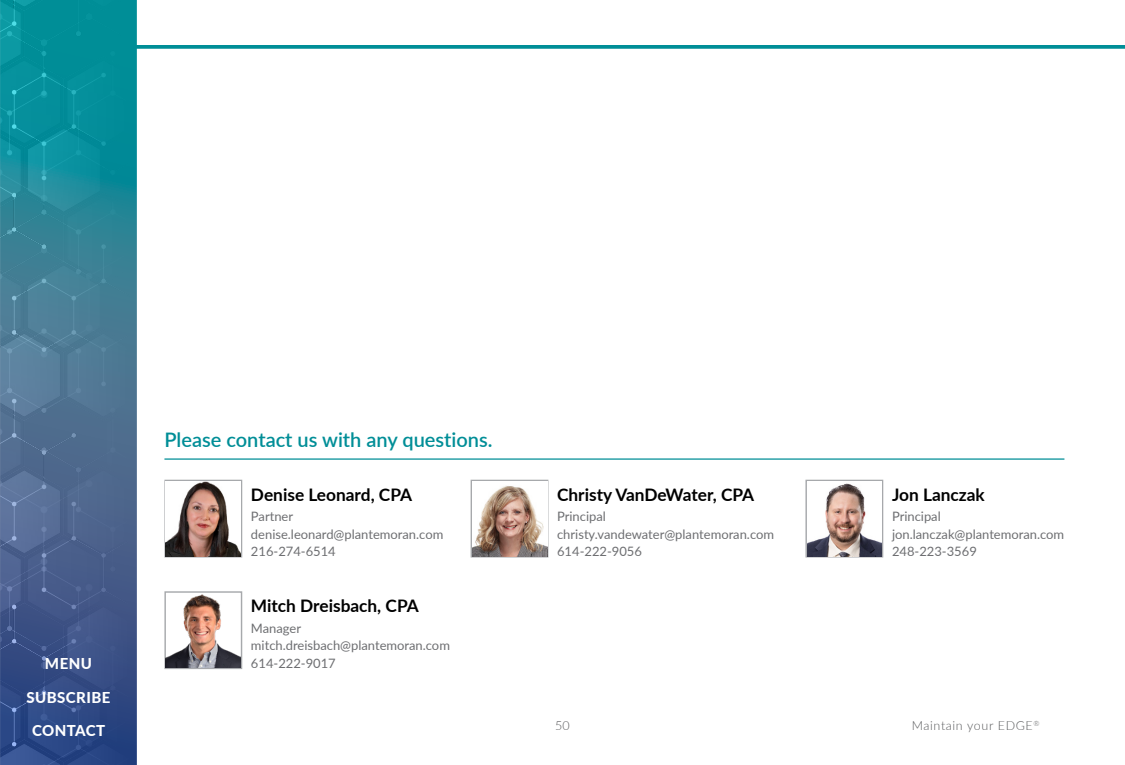
<style>
.page{position:relative;width:1125px;height:765px;background:#fff}
.page>*{position:absolute;margin:0;border:0;box-sizing:border-box;transform-origin:0 0}
.t1{font:600 20px "Lato";color:#008e97}
.t2{font:700 17.25px "Lato";color:#000}
.t3{font:800 15px "Lato";letter-spacing:.03em;color:#fff}
.t4{font:13px/17.2px "Lato";color:#6d6e71}
.t5{font:300 12.5px "Lato";letter-spacing:.05em;color:#58595b}
</style>
<div class="page">
<svg style="left:137px;top:45px;width:988px;height:4px;background:#0f949d"></svg>
<hr style="left:164px;top:458px;width:900px;height:2px;background:#008e97">
<div style="left:805px;top:480px;width:78px;height:78px;border:1px solid #a7a9ac"></div>
<div style="left:471px;top:480px;width:77px;height:78px;border:1px solid #a7a9ac"></div>
<div style="left:164px;top:480px;width:78px;height:78px;border:1px solid #a7a9ac"></div>
<img style="left:807px;top:481px;width:75px;height:75px">
<img style="left:472px;top:481px;width:75px;height:75px">
<img style="left:166px;top:481px;width:75px;height:75px">
<div style="left:164px;top:591px;width:78px;height:78px;border:1px solid #a7a9ac"></div>
<img style="left:166px;top:593px;width:75px;height:75px">
<img style="left:0;top:0;width:137px;height:765px">
<p class="t3" style="left:45px;top:652px;width:48px">MENU</p>
<p class="t3" style="left:26px;top:686px;width:85px">SUBSCRIBE</p>
<p class="t3" style="left:32px;top:720px;width:75px">CONTACT</p>
<h1 class="t1" style="left:164px;top:425px;width:330px">Please contact us with any questions.</h1>
<h2 class="t2" style="left:251px;top:482px;width:163px">Denise Leonard, CPA</h2>
<p class="t4" style="left:251px;top:508px;width:194px">Partner denise.leonard@plantemoran.com<br>216-274-6514</p>
<h2 class="t2" style="left:251px;top:593px;width:169px">Mitch Dreisbach, CPA</h2>
<p class="t4" style="left:251px;top:619px;width:201px">Manager mitch.dreisbach@plantemoran.com<br>614-222-9017</p>
<h2 class="t2" style="left:557px;top:482px;width:199px">Christy VanDeWater, CPA</h2>
<p class="t4" style="left:557px;top:508px;width:219px">Principal christy.vandewater@plantemoran.com<br>614-222-9056</p>
<h2 class="t2" style="left:892px;top:482px;width:94px">Jon Lanczak</h2>
<p class="t4" style="left:892px;top:508px;width:174px">Principal jon.lanczak@plantemoran.com<br>248-223-3569</p>
<p class="t5" style="left:555px;top:717px;width:16px">50</p>
<p class="t5" style="left:912px;top:717px;width:129px">Maintain your EDGE<sup>®</sup></p>
</div>
